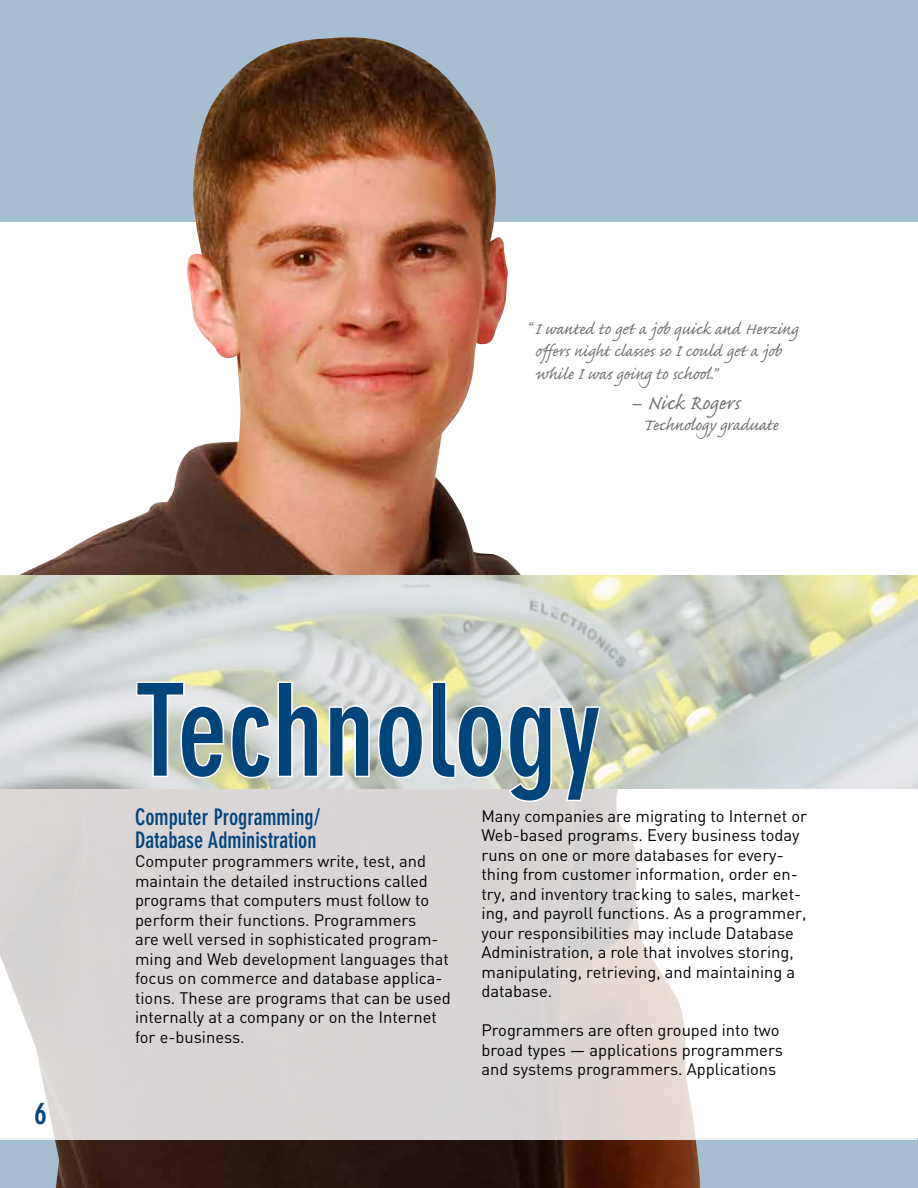
<style>
.page{position:relative;width:918px;height:1188px;background:#fff}
.page>*{position:absolute;margin:0;border:0;box-sizing:border-box;transform-origin:0 0}
.t1{font:700 condensed 126px "DIN Neuzeit Grotesk";color:#00447c}
.t2{font:700 condensed 30px "DIN Neuzeit Grotesk";color:#00447c}
.t3{font:25.5px "Caflisch Script Pro";color:#6d6e71}
.t4{font:700 condensed 22.5px/22.5px "DIN Neuzeit Grotesk";color:#00447c}
.t5{font:21px/22.5px "Caflisch Script Pro";color:#6d6e71}
.t6{font:16.5px/19.5px "DIN";color:#000}
</style>
<div class="page">
<div style="left:0;top:0;width:918px;height:222px;background:#a6bed1"></div>
<div style="left:0;top:1138px;width:918px;height:50px;background:#a6bed1"></div>
<img style="left:19px;top:37px;width:681px;height:1151px">
<img style="left:0;top:575px;width:918px;height:214px">
<svg style="left:0;top:789px;width:916px;height:351px;fill:#dad5d4"></svg>
<svg style="left:134px;top:680px;width:186px;height:100px"></svg>
<svg style="left:327px;top:680px;width:276px;height:124px"></svg>
<p class="t5" style="left:535px;top:320px;width:265px;text-indent:-8px">“I wanted to get a job quick and Herzing offers night classes so I could get a job while I was going to school.”</p>
<h3 class="t3" style="left:630px;top:390px;width:111px">– Nick Rogers</h3>
<p class="t5" style="left:642px;top:416px;width:138px">Technology graduate</p>
<h2 class="t2" style="left:34px;top:1096px;width:14px">6</h2>
<h1 class="t1" style="left:135px;top:658px;width:468px">Technology</h1>
<h3 class="t4" style="left:135px;top:806px;width:187px">Computer Programming/<br>Database Administration</h3>
<p class="t6" style="left:135px;top:851px;width:317px">Computer programmers write, test, and maintain the detailed instructions called programs that computers must follow to perform their functions. Programmers<br>are well versed in sophisticated program&shy;ming and Web development languages that focus on commerce and database applica&shy;tions. These are programs that can be used internally at a company or on the Internet for e-business.</p>
<p class="t6" style="left:482px;top:806px;width:327px">Many companies are migrating to Internet or Web-based programs. Every business today runs on one or more databases for every&shy;thing from customer information, order en&shy;try, and inventory tracking to sales, market&shy;ing, and payroll functions. As a programmer, your responsibilities may include Database Administration, a role that involves storing, manipulating, retrieving, and maintaining a database.</p>
<p class="t6" style="left:482px;top:1020px;width:303px">Programmers are often grouped into two broad types — applications programmers and systems programmers. Applications</p>
</div>
